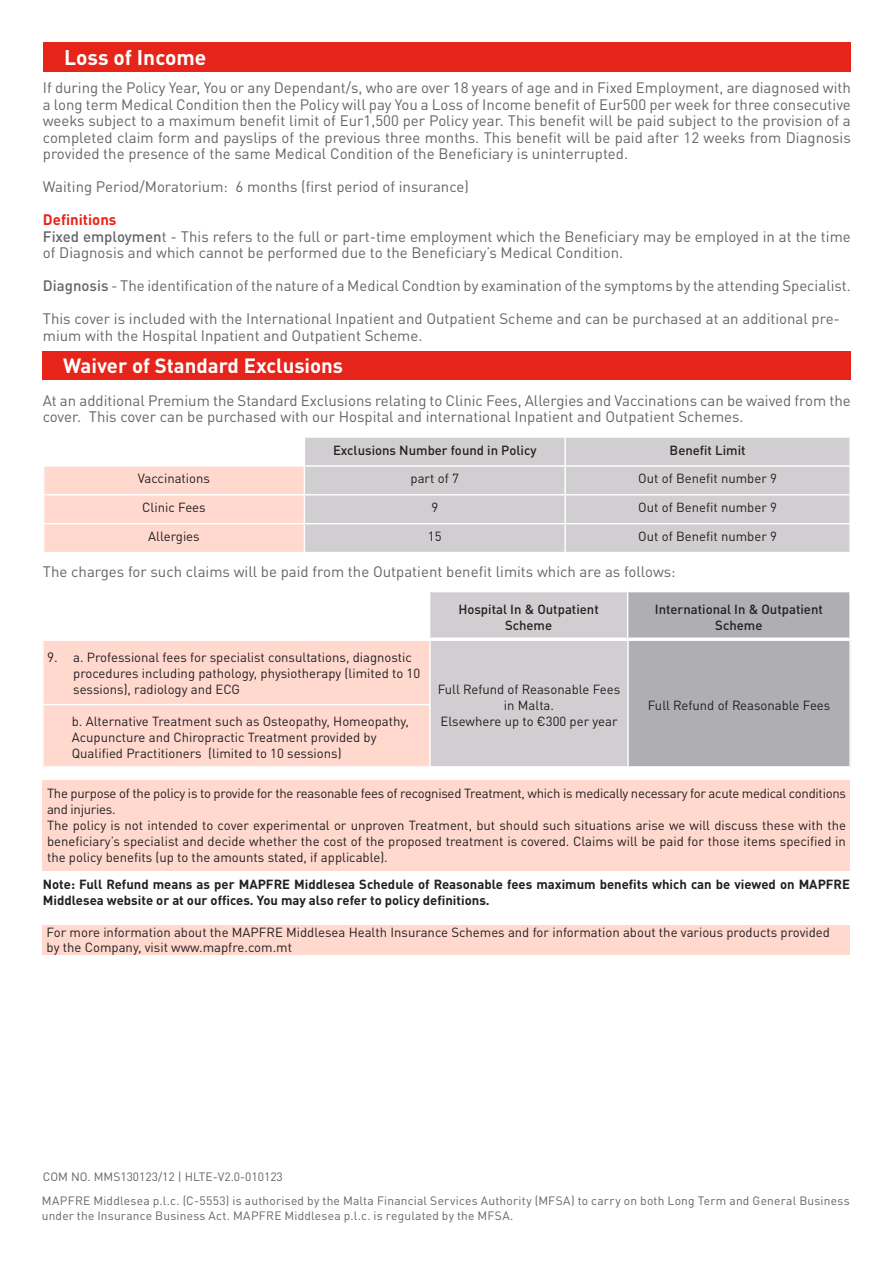
<style>
.page{position:relative;width:893px;height:1263px;background:#fff}
.page>*{position:absolute;margin:0;border:0;box-sizing:border-box;transform-origin:0 0}
.t1{font:700 21px "DIN Pro";color:#fff}
.t2{font:700 20.4px "DIN Pro";color:#fff}
.t3{font:15px/16.5px "DIN Pro";color:#63656a}
.t4{font:700 15px "DIN Pro";color:#e72419}
.Paragraph_Style_1{font:13.05px/16px "DIN Pro";color:#231f20}
.t5{font:700 13.05px/16px "DIN Pro";color:#231f20}
.Paragraph_Style_1-2{font:13.05px/16px "DIN Pro";letter-spacing:-.02em;color:#231f20}
.Paragraph_Style_1-3{font:500 13.05px/16px "DIN Pro";color:#231f20;text-align:center}
.Body_text{font:12px/15px "DIN Pro";letter-spacing:.015em;color:#63656a}
.s1{font-weight:500}
.s2{font-size:13.5px}
</style>
<div class="page">
<div style="left:43px;top:925px;width:807px;height:30px;background:#ffd8ce"></div>
<div style="left:43px;top:780px;width:807px;height:91px;background:#ffd8ce"></div>
<div style="left:43px;top:43px;width:808px;height:29px;background:#e72419"></div>
<div style="left:305px;top:438px;width:544px;height:114px;background:#d0ced0"></div>
<hr style="left:564px;top:438px;width:2px;height:27px;background:#fff">
<hr style="left:304px;top:465px;width:261px;height:2px;background:#fff">
<hr style="left:565px;top:465px;width:286px;height:2px;background:#fff">
<hr style="left:564px;top:467px;width:2px;height:27px;background:#fff">
<hr style="left:304px;top:494px;width:261px;height:1px;background:#fff">
<hr style="left:565px;top:494px;width:286px;height:1px;background:#fff">
<hr style="left:564px;top:495px;width:2px;height:28px;background:#fff">
<hr style="left:304px;top:523px;width:261px;height:1px;background:#fff">
<div style="left:44px;top:466px;width:261px;height:86px;background:#ffd8ce"></div>
<hr style="left:565px;top:523px;width:286px;height:1px;background:#fff">
<hr style="left:564px;top:524px;width:2px;height:28px;background:#fff">
<div style="left:43px;top:351px;width:808px;height:29px;background:#e72419"></div>
<div style="left:43px;top:640px;width:387px;height:127px;background:#ffd8ce"></div>
<div style="left:430px;top:640px;width:198px;height:127px;background:#d0ced0"></div>
<div style="left:628px;top:640px;width:222px;height:127px;background:#afaeb2"></div>
<hr style="left:42px;top:639px;width:388px;height:2px;background:#fff">
<hr style="left:42px;top:641px;width:2px;height:125px;background:#fff">
<hr style="left:430px;top:639px;width:198px;height:2px;background:#fff">
<hr style="left:429px;top:641px;width:2px;height:125px;background:#fff">
<hr style="left:628px;top:639px;width:223px;height:2px;background:#fff">
<hr style="left:627px;top:641px;width:2px;height:125px;background:#fff">
<hr style="left:849px;top:641px;width:2px;height:125px;background:#fff">
<hr style="left:42px;top:766px;width:388px;height:2px;background:#fff">
<hr style="left:430px;top:766px;width:198px;height:2px;background:#fff">
<hr style="left:628px;top:766px;width:223px;height:2px;background:#fff">
<hr style="left:43px;top:704px;width:387px;height:1px;background:#fff">
<div style="left:430px;top:592px;width:198px;height:46px;background:#d0ced0"></div>
<div style="left:628px;top:592px;width:222px;height:46px;background:#afaeb2"></div>
<hr style="left:627px;top:592px;width:1px;height:45px;background:#fff">
<hr style="left:849px;top:592px;width:2px;height:45px;background:#fff">
<hr style="left:429px;top:637px;width:199px;height:2px;background:#fff">
<hr style="left:628px;top:637px;width:223px;height:2px;background:#fff">
<p class="t1" style="left:64px;top:40px;width:144px">Loss of Income</p>
<p class="t3" style="left:43px;top:78px;width:809px;text-align:justify">If during the Policy Year, You or any Dependant/s, who are over 18 years of age and in Fixed Employment, are diagnosed with a long term Medical Condition then the Policy will pay You a Loss of Income benefit of Eur500 per week for three consecutive weeks subject to a maximum benefit limit of Eur1,500 per Policy year. This benefit will be paid subject to the provision of a completed claim form and payslips of the previous three months. This benefit will be paid after 12 weeks from Diagnosis provided the presence of the same Medical Condition of the Beneficiary is uninterrupted.</p>
<p class="t3" style="left:43px;top:177px;width:427px">Waiting Period/Moratorium: 6 months (first period of insurance)</p>
<p class="t4" style="left:43px;top:207px;width:75px">Definitions</p>
<p class="t3" style="left:43px;top:227px;width:809px"><span class="s1">Fixed employmen</span>t - This refers to the full or part-time employment which the Beneficiary may be employed in at the time of Diagnosis and which cannot be performed due to the Beneficiary’s Medical Condition.</p>
<p class="t3" style="left:43px;top:276px;width:809px"><span class="s1">Diagnosis</span> - The identification of the nature of a Medical Condtion by examination of the symptoms by the attending Specialist.</p>
<p class="t3" style="left:43px;top:309px;width:799px">This cover is included with the International Inpatient and Outpatient Scheme and can be purchased at an additional pre&shy;mium with the Hospital Inpatient and Outpatient Scheme.</p>
<p class="t2" style="left:63px;top:348px;width:282px">Waiver of Standard Exclusions</p>
<p class="t3" style="left:43px;top:391px;width:809px;line-height:16px">At an additional Premium the Standard Exclusions relating to Clinic Fees, Allergies and Vaccinations can be waived from the cover. This cover can be purchased with our Hospital and international Inpatient and Outpatient Schemes.</p>
<p class="Paragraph_Style_1-3" style="left:333px;top:440px;width:205px">Exclusions Number found in Policy</p>
<p class="Paragraph_Style_1-3" style="left:670px;top:440px;width:77px">Benefit Limit</p>
<p class="Paragraph_Style_1" style="left:138px;top:469px;width:74px">Vaccinations</p>
<p class="Paragraph_Style_1" style="left:411px;top:469px;width:50px">part of 7</p>
<p class="Paragraph_Style_1" style="left:638px;top:469px;width:140px">Out of Benefit number 9</p>
<p class="Paragraph_Style_1" style="left:142px;top:498px;width:65px">Clinic Fees</p>
<p class="Paragraph_Style_1" style="left:431px;top:498px;width:8px">9</p>
<p class="Paragraph_Style_1" style="left:638px;top:498px;width:140px">Out of Benefit number 9</p>
<p class="Paragraph_Style_1" style="left:148px;top:527px;width:53px">Allergies</p>
<p class="Paragraph_Style_1" style="left:428px;top:527px;width:15px">15</p>
<p class="Paragraph_Style_1" style="left:638px;top:527px;width:140px">Out of Benefit number 9</p>
<p class="t3" style="left:43px;top:562px;width:634px">The charges for such claims will be paid from the Outpatient benefit limits which are as follows:</p>
<p class="Paragraph_Style_1" style="left:73px;top:648px;width:349px;text-indent:-26px"><span class="s2">9.</span> a. Professional fees for specialist consultations, diagnostic procedures including pathology, physiotherapy (limited to 10 sessions), radiology and ECG</p>
<p class="Paragraph_Style_1" style="left:72px;top:712px;width:339px">b. Alternative Treatment such as Osteopathy, Homeopathy,<br>Acupuncture and Chiropractic Treatment provided by<br>Qualified Practitioners (limited to 10 sessions)</p>
<p class="Paragraph_Style_1-3" style="left:458px;top:599px;width:142px">Hospital In &amp; Outpatient</p>
<p class="Paragraph_Style_1-3" style="left:505px;top:615px;width:49px">Scheme</p>
<p class="Paragraph_Style_1" style="left:438px;top:680px;width:184px;text-align:center">Full Refund of Reasonable Fees in Malta.</p>
<p class="Paragraph_Style_1" style="left:440px;top:712px;width:179px">Elsewhere up to €300 per year</p>
<p class="Paragraph_Style_1-3" style="left:655px;top:599px;width:170px">International In &amp; Outpatient<br>Scheme</p>
<p class="Paragraph_Style_1" style="left:648px;top:696px;width:184px">Full Refund of Reasonable Fees</p>
<p class="Paragraph_Style_1-2" style="left:47px;top:784px;width:800px">The purpose of the policy is to provide for the reasonable fees of recognised Treatment, which is medically necessary for acute medical conditions and injuries.</p>
<p class="Paragraph_Style_1" style="left:47px;top:816px;width:800px;text-align:justify">The policy is not intended to cover experimental or unproven Treatment, but should such situations arise we will discuss these with the beneficiary’s specialist and decide whether the cost of the proposed treatment is covered. Claims will be paid for those items specified in the policy benefits (up to the amounts stated, if applicable).</p>
<p class="t5" style="left:43px;top:875px;width:809px">Note: Full Refund means as per MAPFRE Middlesea Schedule of Reasonable fees maximum benefits which can be viewed on MAPFRE<br>Middlesea website or at our offices. You may also refer to policy definitions.</p>
<p class="Paragraph_Style_1" style="left:47px;top:924px;width:785px;line-height:14.5px">For more information about the MAPFRE Middlesea Health Insurance Schemes and for information about the various products provided by the Company, visit www.mapfre.com.mt</p>
<p class="Body_text" style="left:43px;top:1167px;width:241px">COM NO. MMS130123/12 | HLTE-V2.0-010123</p>
<p class="Body_text" style="left:42px;top:1192px;width:809px">MAPFRE Middlesea p.l.c. (C-5553) is authorised by the Malta Financial Services Authority (MFSA) to carry on both Long Term and General Business under the Insurance Business Act. MAPFRE Middlesea p.l.c. is regulated by the MFSA.</p>
</div>
